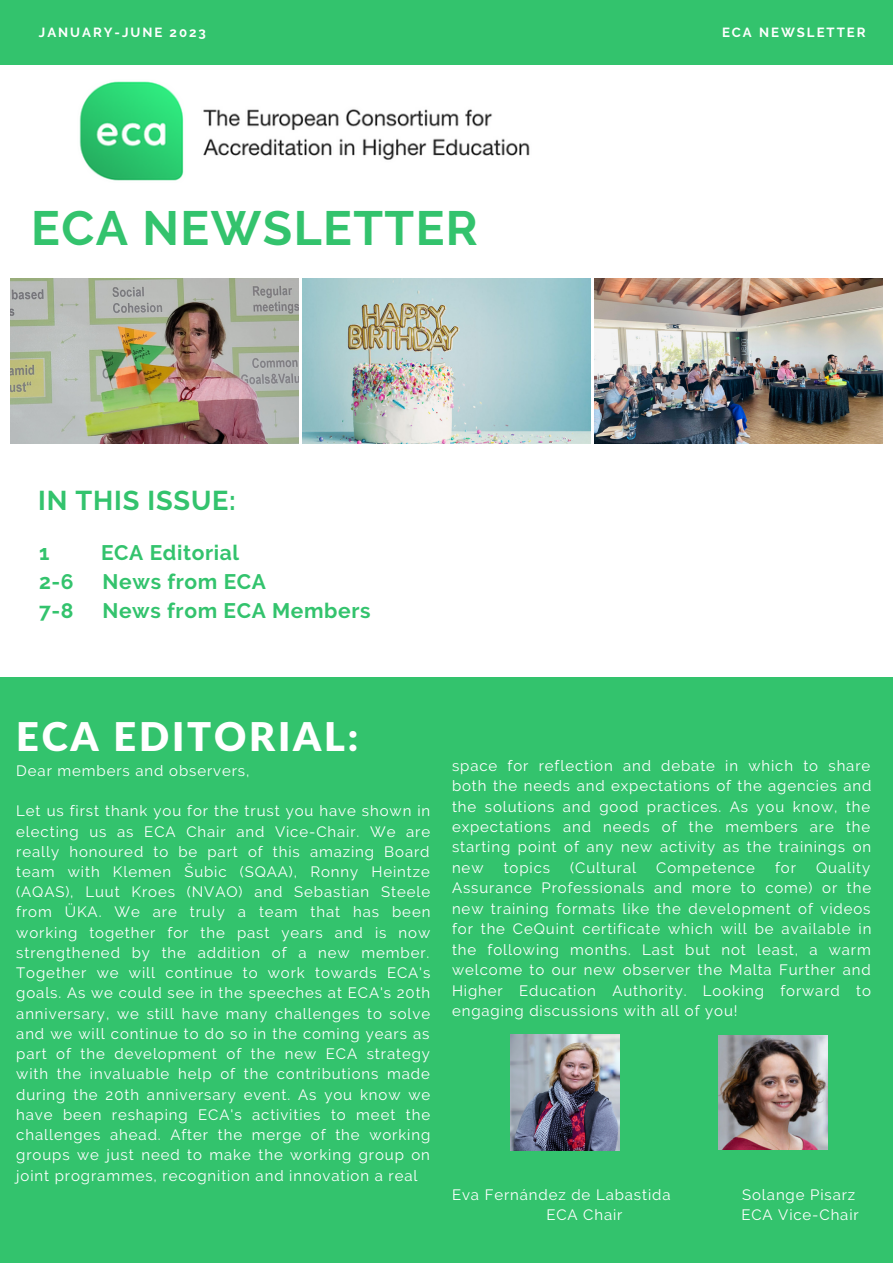
<style>
.page{position:relative;width:893px;height:1264px;background:#fff}
.page>*{position:absolute;margin:0;border:0;box-sizing:border-box;transform-origin:0 0}
.t1{font:700 48px "Raleway";letter-spacing:.03em;color:#33c36d}
.t2{font:900 39.6px "Lato Latin";letter-spacing:.07em;color:#fff}
.t3{font:700 27.15px "Raleway";letter-spacing:.03em;color:#33c36d}
.t4{font:700 21px "Raleway";letter-spacing:.03em;color:#33c36d}
.t5{font:15px/20.2px "Raleway";letter-spacing:.06em;color:#fff;text-align:justify}
.t6{font:700 13.2px "Raleway";letter-spacing:.15em;color:#fff}
</style>
<div class="page">
<div style="left:0;top:0;width:892px;height:64px;background:#33c36d"></div>
<div style="left:0;top:677px;width:892px;height:585px;background:#33c36d"></div>
<img style="left:302px;top:278px;width:288px;height:166px">
<img style="left:10px;top:278px;width:288px;height:166px">
<img style="left:595px;top:278px;width:287px;height:166px">
<img style="left:79px;top:81px;width:451px;height:100px">
<img style="left:510px;top:1034px;width:109px;height:116px">
<img style="left:718px;top:1035px;width:109px;height:114px">
<p class="t6" style="left:39px;top:25px;width:168px">JANUARY-JUNE 2023</p>
<p class="t6" style="left:722px;top:25px;width:145px">ECA NEWSLETTER</p>
<p class="t1" style="left:31px;top:200px;width:448px">ECA NEWSLETTER</p>
<p class="t3" style="left:38px;top:484px;width:199px">IN THIS ISSUE:</p>
<p class="t4" style="left:39px;top:540px;width:12px">1</p>
<p class="t4" style="left:101px;top:540px;width:140px">ECA Editorial</p>
<p class="t4" style="left:39px;top:569px;width:36px">2-6</p>
<p class="t4" style="left:103px;top:569px;width:165px">News from ECA</p>
<p class="t4" style="left:39px;top:598px;width:36px">7-8</p>
<p class="t4" style="left:102px;top:598px;width:269px">News from ECA Members</p>
<p class="t2" style="left:16px;top:719px;width:343px">ECA EDITORIAL:</p>
<p class="t5" style="left:16px;top:760px;width:235px">Dear members and observers,</p>
<p class="t5" style="left:16px;top:800px;width:415px">Let us first thank you for the trust you have shown in electing us as ECA Chair and Vice-Chair. We are really honoured to be part of this amazing Board team with Klemen Šubic (SQAA), Ronny Heintze (AQAS), Luut Kroes (NVAO) and Sebastian Steele from ÜKA. We are truly a team that has been working together for the past years and is now strengthened by the addition of a new member.<br>Together we will continue to work towards ECA's goals. As we could see in the speeches at ECA's 20th anniversary, we still have many challenges to solve and we will continue to do so in the coming years as part of the development of the new ECA strategy with the invaluable help of the contributions made during the 20th anniversary event. As you know we have been reshaping ECA's activities to meet the challenges ahead. After the merge of the working groups we just need to make the working group on joint programmes, recognition and innovation a real</p>
<p class="t5" style="left:452px;top:755px;width:421px">space for reflection and debate in which to share both the needs and expectations of the agencies and the solutions and good practices. As you know, the expectations and needs of the members are the starting point of any new activity as the trainings on new</p>
<p class="t5" style="left:503px;top:857px;width:48px">topics</p>
<p class="t5" style="left:570px;top:857px;width:67px">(Cultural</p>
<p class="t5" style="left:656px;top:857px;width:100px">Competence</p>
<p class="t5" style="left:775px;top:857px;width:22px">for</p>
<p class="t5" style="left:452px;top:857px;width:421px;text-indent:364px">Quality Assurance Professionals and more to come) or the new training formats like the development of videos for the CeQuint certificate which will be available in the following months. Last but not least, a warm welcome to our new observer the Malta Further and Higher Education Authority. Looking forward to engaging discussions with all of you!</p>
<p class="t5" style="left:452px;top:1184px;width:220px">Eva Fernández de Labastida</p>
<p class="t5" style="left:742px;top:1184px;width:115px">Solange Pisarz</p>
<p class="t5" style="left:546px;top:1204px;width:78px">ECA Chair</p>
<p class="t5" style="left:741px;top:1204px;width:119px">ECA Vice-Chair</p>
</div>
